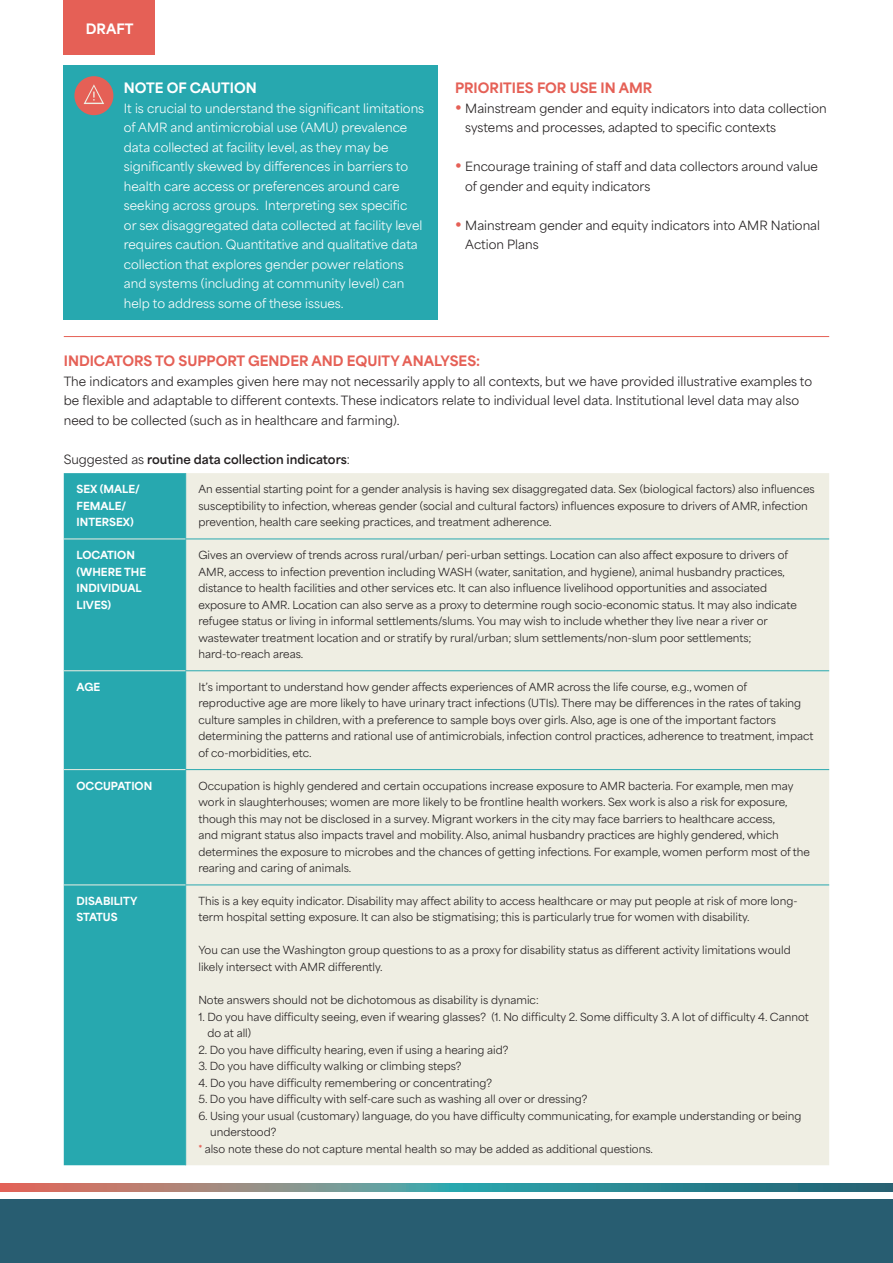
<style>
.page{position:relative;width:893px;height:1263px;background:#fff}
.page>*{position:absolute;margin:0;border:0;box-sizing:border-box;transform-origin:0 0}
.A_Head{font:800 13.5px "Area Normal";color:#e56056}
.A_Head-2{font:800 13.5px "Area Normal";color:#fff}
.Body_Copy{font:12px/19.5px "Area Normal";color:#231f20}
.Body_Copy-2{font:12px/19.5px "Area Normal";color:#fff}
.Body_Copy-3{font:700 12px "Area Normal";color:#231f20}
.Body_Copy-4{font:10.5px/16.5px "Area Normal";color:#231f20}
.A_Head-3{font:10.5px/16.5px "Area Normal";color:#231f20}
.A_Head-4{font:800 10.5px/16.5px "Area Normal";color:#fff}
.s1{font-weight:800;font-size:15px;color:#e56056}
.s2{font-weight:400}
.s3{font-weight:800;color:#e56056}
</style>
<div class="page">
<div style="left:0;top:1199px;width:893px;height:64px;background:#285d71"></div>
<svg style="left:0;top:1183px;width:893px;height:9px;background:#618688"></svg>
<div style="left:64px;top:66px;width:374px;height:254px;background:#27a8af"></div>
<div style="left:64px;top:0;width:91px;height:54px;background:#e56056"></div>
<hr style="left:64px;top:336px;width:765px;height:1px;background:#e56056">
<div style="left:64px;top:473px;width:121px;height:692px;background:#27a8af"></div>
<div style="left:186px;top:473px;width:643px;height:692px;background:#efeee3"></div>
<hr style="left:185px;top:473px;width:1px;height:66px;background:#27a8af">
<hr style="left:185px;top:539px;width:644px;height:1px;background:#27a8af">
<hr style="left:185px;top:539px;width:1px;height:131px;background:#27a8af">
<hr style="left:185px;top:670px;width:644px;height:1px;background:#27a8af">
<hr style="left:185px;top:671px;width:1px;height:98px;background:#27a8af">
<hr style="left:185px;top:770px;width:1px;height:114px;background:#27a8af">
<hr style="left:185px;top:884px;width:644px;height:1px;background:#27a8af">
<hr style="left:185px;top:885px;width:1px;height:280px;background:#27a8af">
<hr style="left:64px;top:539px;width:121px;height:1px;background:#efeee3">
<hr style="left:64px;top:670px;width:121px;height:1px;background:#efeee3">
<hr style="left:64px;top:884px;width:121px;height:1px;background:#efeee3">
<hr style="left:185px;top:769px;width:644px;height:1px;background:#27a8af">
<hr style="left:64px;top:769px;width:121px;height:1px;background:#efeee3">
<div style="left:74px;top:76px;width:39px;height:39px;background:#e56056;border-radius:50%"></div>
<svg style="left:84px;top:84px;width:20px;height:20px"></svg>
<p class="A_Head-2" style="left:86px;top:17px;width:49px">DRAFT</p>
<p class="A_Head-2" style="left:124px;top:76px;width:134px">NOTE OF CAUTION</p>
<p class="Body_Copy-2" style="left:124px;top:97px;width:302px">It is crucial to understand the significant limitations of AMR and antimicrobial use (AMU) prevalence data collected at facility level, as they may be significantly skewed by differences in barriers to health care access or preferences around care seeking across groups. Interpreting sex specific<br>or sex disaggregated data collected at facility level requires caution. Quantitative and qualitative data collection that explores gender power relations and systems (including at community level) can help to address some of these issues.</p>
<p class="A_Head" style="left:455px;top:76px;width:199px">PRIORITIES FOR USE IN AMR</p>
<p class="Body_Copy" style="left:465px;top:97px;width:363px;text-indent:-10px"><span class="s1">•</span> Mainstream gender and equity indicators into data collection systems and processes, adapted to specific contexts</p>
<p class="Body_Copy" style="left:465px;top:155px;width:354px;text-indent:-10px"><span class="s1">•</span> Encourage training of staff and data collectors around value of gender and equity indicators</p>
<p class="Body_Copy" style="left:465px;top:214px;width:356px;text-indent:-10px"><span class="s1">•</span> Mainstream gender and equity indicators into AMR National<br>Action Plans</p>
<p class="A_Head" style="left:64px;top:349px;width:418px">INDICATORS TO SUPPORT GENDER AND EQUITY ANALYSES:</p>
<p class="Body_Copy" style="left:64px;top:370px;width:750px">The indicators and examples given here may not necessarily apply to all contexts, but we have provided illustrative examples to be flexible and adaptable to different contexts. These indicators relate to individual level data. Institutional level data may also need to be collected (such as in healthcare and farming).</p>
<p class="Body_Copy-3" style="left:64px;top:448px;width:288px"><span class="s2">Suggested as</span> routine data collection indicators<span class="s2">:</span></p>
<p class="A_Head-4" style="left:77px;top:480px;width:65px">SEX (MALE/<br>FEMALE/<br>INTERSEX)</p>
<p class="Body_Copy-4" style="left:198px;top:480px;width:618px">An essential starting point for a gender analysis is having sex disaggregated data. Sex (biological factors) also influences susceptibility to infection, whereas gender (social and cultural factors) influences exposure to drivers of AMR, infection prevention, health care seeking practices, and treatment adherence.</p>
<p class="A_Head-4" style="left:77px;top:546px;width:71px">LOCATION (WHERE THE<br>INDIVIDUAL<br>LIVES)</p>
<p class="Body_Copy-4" style="left:198px;top:545px;width:600px">Gives an overview of trends across rural/urban/ peri-urban settings. Location can also affect exposure to drivers of AMR, access to infection prevention including WASH (water, sanitation, and hygiene), animal husbandry practices, distance to health facilities and other services etc. It can also influence livelihood opportunities and associated exposure to AMR. Location can also serve as a proxy to determine rough socio-economic status. It may also indicate refugee status or living in informal settlements/slums. You may wish to include whether they live near a river or wastewater treatment location and or stratify by rural/urban; slum settlements/non-slum poor settlements; hard-to-reach areas.</p>
<p class="A_Head-4" style="left:77px;top:677px;width:25px">AGE</p>
<p class="Body_Copy-4" style="left:198px;top:677px;width:616px">It’s important to understand how gender affects experiences of AMR across the life course, e.g., women of reproductive age are more likely to have urinary tract infections (UTIs). There may be differences in the rates of taking culture samples in children, with a preference to sample boys over girls. Also, age is one of the important factors determining the patterns and rational use of antimicrobials, infection control practices, adherence to treatment, impact of co-morbidities, etc.</p>
<p class="A_Head-4" style="left:77px;top:776px;width:77px">OCCUPATION</p>
<p class="Body_Copy-4" style="left:198px;top:776px;width:613px">Occupation is highly gendered and certain occupations increase exposure to AMR bacteria. For example, men may work in slaughterhouses; women are more likely to be frontline health workers. Sex work is also a risk for exposure, though this may not be disclosed in a survey. Migrant workers in the city may face barriers to healthcare access,<br>and migrant status also impacts travel and mobility. Also, animal husbandry practices are highly gendered, which determines the exposure to microbes and the chances of getting infections. For example, women perform most of the rearing and caring of animals.</p>
<p class="A_Head-4" style="left:77px;top:892px;width:62px">DISABILITY<br>STATUS</p>
<p class="Body_Copy-4" style="left:198px;top:891px;width:601px">This is a key equity indicator. Disability may affect ability to access healthcare or may put people at risk of more long&shy;term hospital setting exposure. It can also be stigmatising; this is particularly true for women with disability.</p>
<p class="Body_Copy-4" style="left:198px;top:941px;width:594px">You can use the Washington group questions to as a proxy for disability status as different activity limitations would likely intersect with AMR differently.</p>
<p class="Body_Copy-4" style="left:198px;top:990px;width:342px">Note answers should not be dichotomous as disability is dynamic:</p>
<p class="A_Head-3" style="left:207px;top:1007px;width:603px;text-indent:-9px">1. Do you have difficulty seeing, even if wearing glasses? (1. No difficulty 2. Some difficulty 3. A lot of difficulty 4. Cannot do at all)</p>
<p class="Body_Copy-4" style="left:198px;top:1040px;width:311px">2. Do you have difficulty hearing, even if using a hearing aid?</p>
<p class="Body_Copy-4" style="left:198px;top:1056px;width:265px">3. Do you have difficulty walking or climbing steps?</p>
<p class="Body_Copy-4" style="left:198px;top:1073px;width:295px">4. Do you have difficulty remembering or concentrating?</p>
<p class="Body_Copy-4" style="left:198px;top:1089px;width:391px">5. Do you have difficulty with self-care such as washing all over or dressing?</p>
<p class="Body_Copy-4" style="left:210px;top:1106px;width:593px;text-indent:-12px">6. Using your usual (customary) language, do you have difficulty communicating, for example understanding or being understood?</p>
<p class="Body_Copy-4" style="left:198px;top:1139px;width:456px"><span class="s3">*</span> also note these do not capture mental health so may be added as additional questions.</p>
</div>
